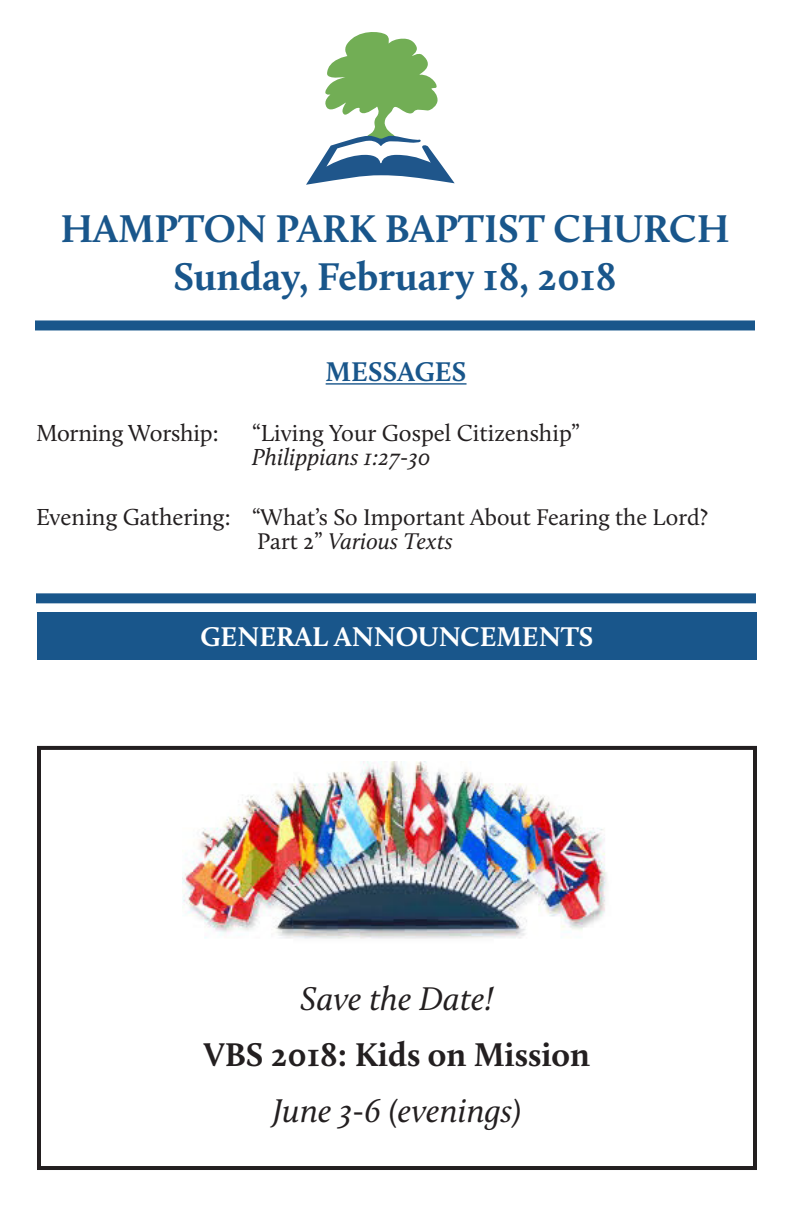
<style>
.page{position:relative;width:792px;height:1224px;background:#fff}
.page>*{position:absolute;margin:0;border:0;box-sizing:border-box;transform-origin:0 0}
.t1{font:700 40px "Calluna";color:#19568b}
.Paragraph_Style_1{font:italic 34px "Calluna";color:#231f20}
.Paragraph_Style_1-2{font:700 34px "Calluna";color:#231f20}
.t2{font:700 28px "Calluna";color:#fff}
.t3{font:700 28px "Calluna";letter-spacing:.005em;color:#19568b}
.t4{font:24px "Calluna";color:#231f20}
.t5{font:italic 24px "Calluna";color:#231f20}
.t6{font:23.6px "Calluna";color:#231f20}
.t7{font:italic 23.6px "Calluna";color:#231f20}
.s1{font-size:24px}
.s2{font-style:normal}
</style>
<div class="page">
<hr style="left:326px;top:383px;width:141px;height:2px;background:#19568b">
<div style="left:36px;top:593px;width:720px;height:10px;background:#19568b"></div>
<div style="left:35px;top:320px;width:720px;height:10px;background:#19568b"></div>
<div style="left:37px;top:612px;width:720px;height:48px;background:#19568b"></div>
<svg style="left:306px;top:32px;width:149px;height:153px"></svg>
<div style="left:37px;top:746px;width:720px;height:424px;border:4px solid #231f20"></div>
<img style="left:183px;top:761px;width:424px;height:178px">
<p class="t1" style="left:61px;top:204px;width:670px">HAMPTON PARK BAPTIST CHURCH</p>
<p class="t1" style="left:174px;top:252px;width:444px">Sunday, February 18, 2018</p>
<p class="t3" style="left:326px;top:354px;width:142px">MESSAGES</p>
<p class="t4" style="left:36px;top:419px;width:185px">Morning Worship:</p>
<p class="t4" style="left:252px;top:419px;width:329px">“Living Your Gospel Citizenship”</p>
<p class="t5" style="left:252px;top:443px;width:180px">Philippians 1:27-30</p>
<p class="t6" style="left:36px;top:503px;width:673px"><span class="s1">Evening Gathering:</span> “What’s So Important About Fearing the Lord?</p>
<p class="t7" style="left:257px;top:527px;width:197px"><span class="s2">Part 2”</span> Various Texts</p>
<p class="t2" style="left:201px;top:620px;width:394px">GENERAL ANNOUNCEMENTS</p>
<p class="Paragraph_Style_1" style="left:300px;top:978px;width:195px">Save the Date!</p>
<p class="Paragraph_Style_1-2" style="left:204px;top:1033px;width:388px">VBS 2018: Kids on Mission</p>
<p class="Paragraph_Style_1" style="left:273px;top:1090px;width:250px">June 3-6 (evenings)</p>
</div>
